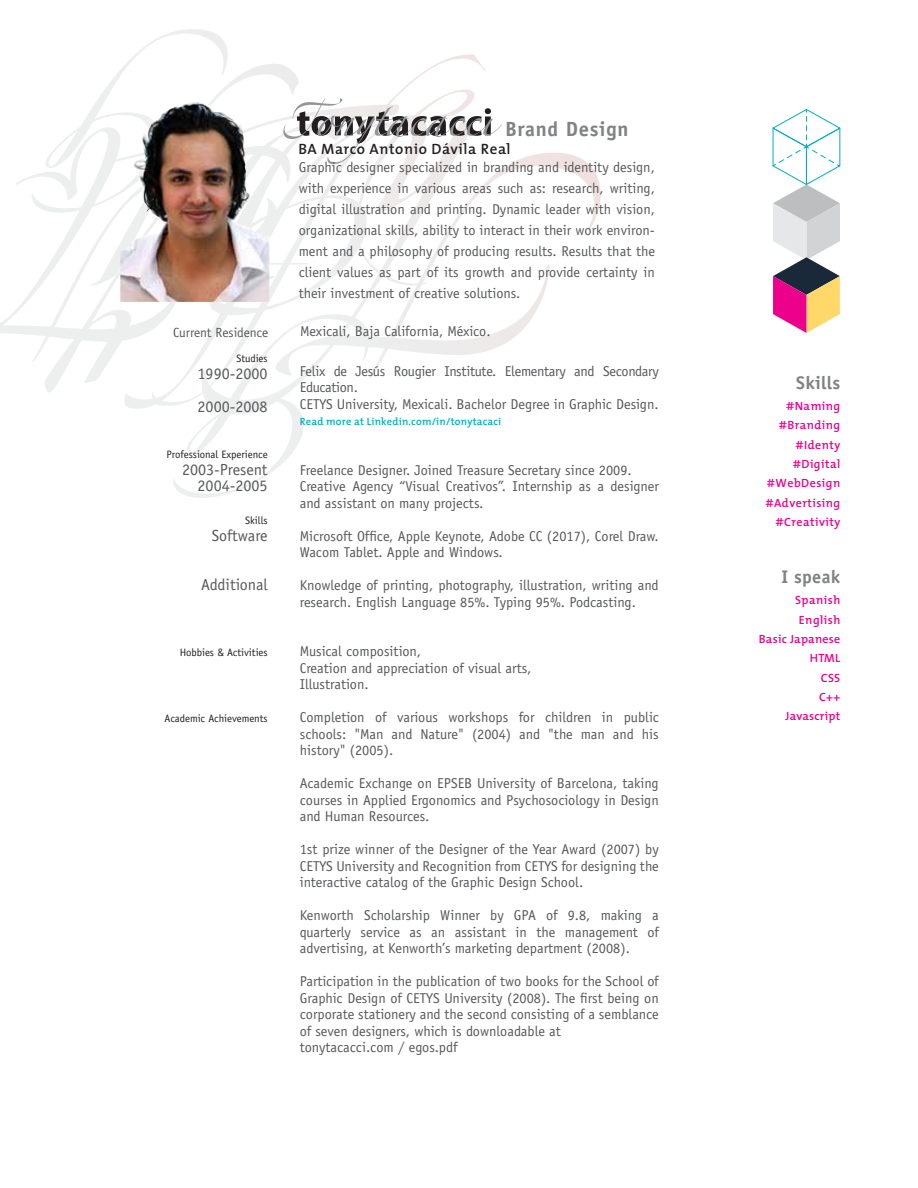
<style>
.page{position:relative;width:918px;height:1188px;background:#fff}
.page>*{position:absolute;margin:0;border:0;box-sizing:border-box;transform-origin:0 0}
.t1{font:700 20.55px "Officina Sans Std";letter-spacing:.035em;color:#808285}
.t2{font:700 18.3px "Officina Sans Std";letter-spacing:.015em;color:#808285}
.t3{font:16.05px/33px "Officina Sans Std";color:#58595b}
.t4{font:600 15px "The Mix";letter-spacing:.04em;color:#231f20}
.t5{font:14.25px/16.5px "Officina Sans Std";color:#58595b}
.t6{font:14.25px/16.5px "Officina Sans Std";letter-spacing:-.02em;color:#58595b}
.t7{font:13.35px "Officina Sans Std";color:#58595b}
.t8{font:600 12px/19.4px "The Mix";letter-spacing:.04em;color:#ec008c;text-align:right}
.t9{font:600 12px/19.4px "The Mix";letter-spacing:.02em;color:#ec008c;text-align:right}
.t10{font:10.8px "Officina Sans Std";color:#231f20}
.t11{font:600 10.5px "The Mix";letter-spacing:.02em;color:#00afbd}
</style>
<div class="page">
<svg style="left:162px;top:199px;width:255px;height:252px"></svg>
<img style="left:120px;top:102px;width:149px;height:200px">
<svg style="left:283px;top:98px;width:219px;height:66px"></svg>
<svg style="left:772px;top:109px;width:69px;height:224px"></svg>
<h1 class="t1" style="left:505px;top:116px;width:125px">Brand Design</h1>
<p class="t4" style="left:298px;top:137px;width:214px">BA Marco Antonio Dávila Real</p>
<p class="t5" style="left:299px;top:157px;width:358px;line-height:21px;text-align:justify">Graphic designer specialized in branding and identity design, with experience in various areas such as: research, writing, digital illustration and printing. Dynamic leader with vision, organizational skills, ability to interact in their work environ&shy;ment and a philosophy of producing results. Results that the client values as part of its growth and provide certainty in their investment of creative solutions.</p>
<p class="t7" style="left:173px;top:324px;width:97px">Current Residence</p>
<p class="t5" style="left:300px;top:323px;width:192px">Mexicali, Baja California, México.</p>
<p class="t10" style="left:236px;top:352px;width:33px">Studies</p>
<p class="t3" style="left:198px;top:357px;width:72px">1990-2000<br>2000-2008</p>
<p class="t10" style="left:167px;top:448px;width:103px">Professional Experience</p>
<p class="t3" style="left:182px;top:461px;width:87px;line-height:16.5px;text-align:right">2003-Present<br>2004-2005</p>
<p class="t10" style="left:245px;top:514px;width:24px">Skills</p>
<p class="t3" style="left:212px;top:519px;width:57px">Software</p>
<p class="t3" style="left:201px;top:568px;width:68px">Additional</p>
<p class="t10" style="left:180px;top:646px;width:89px">Hobbies &amp; Activities</p>
<p class="t10" style="left:165px;top:712px;width:105px">Academic Achievements</p>
<p class="t6" style="left:300px;top:363px;width:361px">Felix de Jesús Rougier Institute. Elementary and Secondary<br>Education.<br>CETYS University, Mexicali. Bachelor Degree in Graphic Design.</p>
<p class="t11" style="left:300px;top:413px;width:203px">Read more at Linkedin.com/in/tonytacaci</p>
<p class="t5" style="left:300px;top:462px;width:361px">Freelance Designer. Joined Treasure Secretary since 2009.<br>Creative Agency “Visual Creativos”. Internship as a designer and assistant on many projects.</p>
<p class="t5" style="left:300px;top:528px;width:361px">Microsoft Office, Apple Keynote, Adobe CC (2017), Corel Draw.<br>Wacom Tablet. Apple and Windows.</p>
<p class="t5" style="left:300px;top:577px;width:361px">Knowledge of printing, photography, illustration, writing and research. English Language 85%. Typing 95%. Podcasting.</p>
<p class="t5" style="left:300px;top:643px;width:233px">Musical composition,<br>Creation and appreciation of visual arts,<br>Illustration.</p>
<p class="t5" style="left:300px;top:709px;width:361px;text-align:justify">Completion of various workshops for children in public schools: "Man and Nature" (2004) and "the man and his history" (2005).</p>
<p class="t5" style="left:300px;top:775px;width:361px;text-align:justify">Academic Exchange on EPSEB University of Barcelona, taking courses in Applied Ergonomics and Psychosociology in Design and Human Resources.</p>
<p class="t5" style="left:300px;top:841px;width:361px;text-align:justify">1st prize winner of the Designer of the Year Award (2007) by CETYS University and Recognition from CETYS for designing the interactive catalog of the Graphic Design School.</p>
<p class="t5" style="left:300px;top:907px;width:361px;text-align:justify">Kenworth Scholarship Winner by GPA of 9.8, making a quarterly service as an assistant in the management of advertising, at Kenworth’s marketing department (2008).</p>
<p class="t5" style="left:300px;top:973px;width:361px">Participation in the publication of two books for the School of Graphic Design of CETYS University (2008). The first being on corporate stationery and the second consisting of a semblance of seven designers, which is downloadable at<br>tonytacacci.com / egos.pdf</p>
<p class="t2" style="left:796px;top:371px;width:45px">Skills</p>
<p class="t8" style="left:765px;top:396px;width:76px">#Naming #Branding #Identy #Digital #WebDesign #Advertising #Creativity</p>
<p class="t2" style="left:781px;top:565px;width:60px">I speak</p>
<p class="t9" style="left:759px;top:590px;width:83px">Spanish<br>English<br>Basic Japanese<br>HTML<br>CSS<br>C++<br>Javascript</p>
</div>
